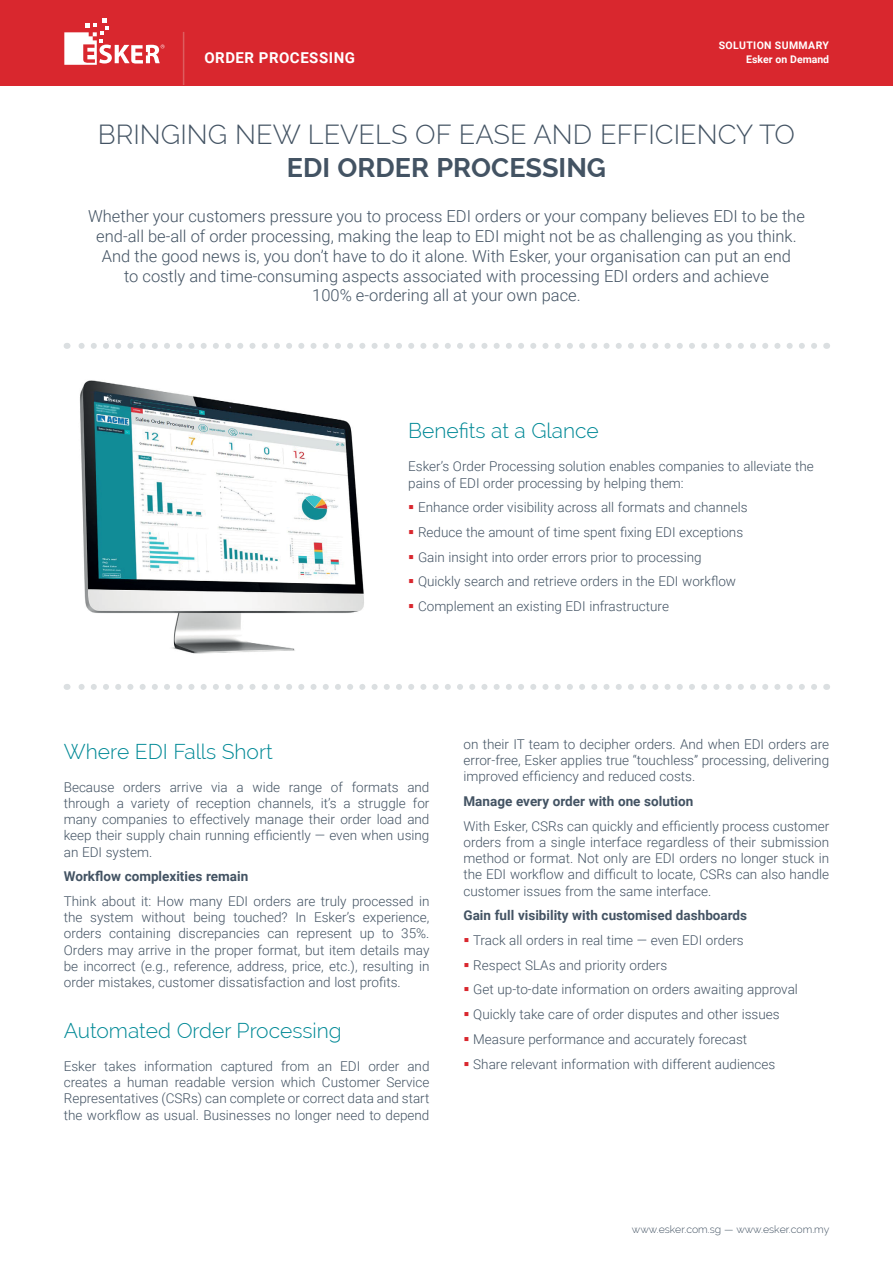
<style>
.page{position:relative;width:893px;height:1263px;background:#fff}
.page>*{position:absolute;margin:0;border:0;box-sizing:border-box;transform-origin:0 0}
.t1{font:300 27px "Raleway";color:#435363}
.t2{font:700 27px "Raleway";color:#435363}
.t3{font:300 21px "Raleway";color:#008996}
.t4{font:300 16.5px/19.8px "Roboto";color:#435363;text-align:center}
.t5{font:700 15px "Roboto";letter-spacing:.035em;color:#fff}
.t6{font:300 13.5px/16.2px "Roboto";color:#435363;text-align:justify}
.t7{font:700 13.5px "Roboto";color:#435363}
.t8{font:300 10.5px "Raleway";color:#435363}
.t9{font:700 10.5px "Roboto";letter-spacing:.025em;color:#fff}
.t10{font:700 10.5px "Roboto";color:#fff}
.s1{color:#d9272e}
</style>
<div class="page">
<div style="left:0;top:0;width:893px;height:85px;background:#d9272e"></div>
<svg style="left:64px;top:18px;width:100px;height:47px"></svg>
<hr style="left:183px;top:32px;width:1px;height:53px;background:#dd5d5f">
<svg style="left:67px;top:684px;width:747px;height:6px"></svg>
<svg style="left:67px;top:343px;width:747px;height:6px"></svg>
<img style="left:80px;top:380px;width:284px;height:274px">
<p class="t9" style="left:719px;top:37px;width:112px">SOLUTION SUMMARY</p>
<p class="t5" style="left:204px;top:47px;width:152px">ORDER PROCESSING</p>
<p class="t10" style="left:746px;top:52px;width:84px">Esker on Demand</p>
<h1 class="t1" style="left:98px;top:119px;width:699px">BRINGING NEW LEVELS OF EASE AND EFFICIENCY TO</h1>
<h1 class="t2" style="left:287px;top:152px;width:321px">EDI ORDER PROCESSING</h1>
<p class="t4" style="left:88px;top:206px;width:718px">Whether your customers pressure you to process EDI orders or your company believes EDI to be the end-all be-all of order processing, making the leap to EDI might not be as challenging as you think.<br>And the good news is, you don’t have to do it alone. With Esker, your organisation can put an end<br>to costly and time-consuming aspects associated with processing EDI orders and achieve<br>100% e-ordering all at your own pace.</p>
<h2 class="t3" style="left:408px;top:418px;width:192px">Benefits at a Glance</h2>
<p class="t6" style="left:408px;top:458px;width:407px">Esker’s Order Processing solution enables companies to alleviate the pains of EDI order processing by helping them:</p>
<p class="t6" style="left:408px;top:499px;width:341px"><span class="s1">▪</span> Enhance order visibility across all formats and channels</p>
<p class="t6" style="left:408px;top:524px;width:336px"><span class="s1">▪</span> Reduce the amount of time spent fixing EDI exceptions</p>
<p class="t6" style="left:408px;top:548px;width:295px"><span class="s1">▪</span> Gain insight into order errors prior to processing</p>
<p class="t6" style="left:408px;top:573px;width:329px"><span class="s1">▪</span> Quickly search and retrieve orders in the EDI workflow</p>
<p class="t6" style="left:408px;top:598px;width:262px"><span class="s1">▪</span> Complement an existing EDI infrastructure</p>
<h2 class="t3" style="left:64px;top:739px;width:211px">Where EDI Falls Short</h2>
<p class="t6" style="left:64px;top:778px;width:367px">Because orders arrive via a wide range of formats and through a variety of reception channels, it’s a struggle for many companies to effectively manage their order load and keep their supply chain running efficiently — even when using an EDI system.</p>
<p class="t7" style="left:64px;top:867px;width:186px">Workflow complexities remain</p>
<p class="t6" style="left:64px;top:893px;width:367px">Think about it: How many EDI orders are truly processed in the system without being touched? In Esker’s experience, orders containing discrepancies can represent up to 35%.<br>Orders may arrive in the proper format, but item details may be incorrect (e.g., reference, address, price, etc.), resulting in order mistakes, customer dissatisfaction and lost profits.</p>
<h2 class="t3" style="left:64px;top:1018px;width:279px">Automated Order Processing</h2>
<p class="t6" style="left:64px;top:1057px;width:367px">Esker takes information captured from an EDI order and creates a human readable version which Customer Service Representatives (CSRs) can complete or correct data and start the workflow as usual. Businesses no longer need to depend</p>
<p class="t6" style="left:463px;top:736px;width:367px">on their IT team to decipher orders. And when EDI orders are error-free, Esker applies true “touchless” processing, delivering improved efficiency and reduced costs.</p>
<p class="t7" style="left:463px;top:792px;width:231px">Manage every order with one solution</p>
<p class="t6" style="left:463px;top:817px;width:367px">With Esker, CSRs can quickly and efficiently process customer orders from a single interface regardless of their submission method or format. Not only are EDI orders no longer stuck in the EDI workflow and difficult to locate, CSRs can also handle customer issues from the same interface.</p>
<p class="t7" style="left:463px;top:906px;width:285px">Gain full visibility with customised dashboards</p>
<p class="t6" style="left:463px;top:932px;width:282px"><span class="s1">▪</span> Track all orders in real time — even EDI orders</p>
<p class="t6" style="left:463px;top:956px;width:205px"><span class="s1">▪</span> Respect SLAs and priority orders</p>
<p class="t6" style="left:463px;top:981px;width:336px"><span class="s1">▪</span> Get up-to-date information on orders awaiting approval</p>
<p class="t6" style="left:463px;top:1006px;width:318px"><span class="s1">▪</span> Quickly take care of order disputes and other issues</p>
<p class="t6" style="left:463px;top:1030px;width:285px"><span class="s1">▪</span> Measure performance and accurately forecast</p>
<p class="t6" style="left:463px;top:1055px;width:313px"><span class="s1">▪</span> Share relevant information with different audiences</p>
<p class="t8" style="left:632px;top:1223px;width:199px">www.esker.com.sg — www.esker.com.my</p>
</div>
